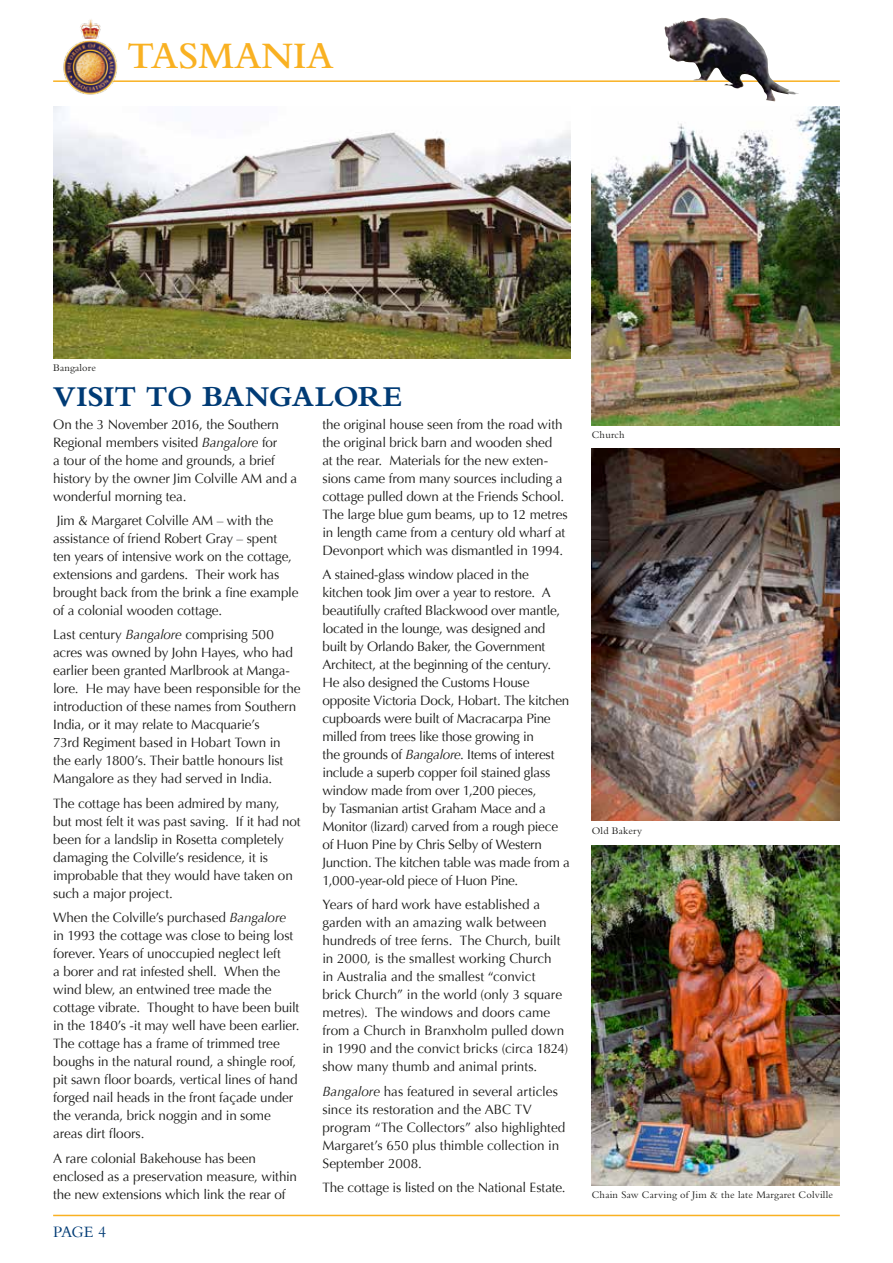
<style>
.page{position:relative;width:893px;height:1263px;background:#fff}
.page>*{position:absolute;margin:0;border:0;box-sizing:border-box;transform-origin:0 0}
.t1{font:600 39px "Bembo";letter-spacing:-.01em;color:#f9b122}
.t2{font:700 30px "Bembo";letter-spacing:-.01em;color:#003b75}
.t3{font:16.5px "Bembo";color:#003b75}
.t4{font:13.5px/18px "Optima";letter-spacing:-.015em;color:#1d1d1b}
.t5{font:10.5px "Bembo";letter-spacing:.02em;color:#1d1d1b}
.s1{font-style:italic}
</style>
<div class="page">
<hr style="left:53px;top:80px;width:787px;height:2px;background:#f9b122">
<hr style="left:53px;top:1215px;width:787px;height:1px;background:#f9b122">
<img style="left:61px;top:19px;width:59px;height:76px">
<img style="left:664px;top:17px;width:135px;height:84px">
<img style="left:592px;top:106px;width:248px;height:319px">
<img style="left:592px;top:449px;width:248px;height:372px">
<img style="left:592px;top:845px;width:248px;height:340px">
<img style="left:53px;top:106px;width:517px;height:252px">
<h1 class="t1" style="left:128px;top:34px;width:208px">TASMANIA</h1>
<p class="t5" style="left:53px;top:361px;width:44px">Bangalore</p>
<h2 class="t2" style="left:53px;top:380px;width:350px">VISIT TO BANGALORE</h2>
<p class="t4" style="left:53px;top:415px;width:246px">On the 3 November 2016, the Southern Regional members visited <span class="s1">Bangalore</span> for<br>a tour of the home and grounds, a brief history by the owner Jim Colville AM and a wonderful morning tea.</p>
<p class="t4" style="left:53px;top:512px;width:247px">Jim &amp; Margaret Colville AM – with the assistance of friend Robert Gray – spent<br>ten years of intensive work on the cottage, extensions and gardens. Their work has brought back from the brink a fine example of a colonial wooden cottage.</p>
<p class="t4" style="left:53px;top:626px;width:249px">Last century <span class="s1">Bangalore</span> comprising 500 acres was owned by John Hayes, who had earlier been granted Marlbrook at Manga&shy;lore. He may have been responsible for the introduction of these names from Southern India, or it may relate to Macquarie’s<br>73rd Regiment based in Hobart Town in the early 1800’s. Their battle honours list Mangalore as they had served in India.</p>
<p class="t4" style="left:53px;top:794px;width:249px">The cottage has been admired by many, but most felt it was past saving. If it had not been for a landslip in Rosetta completely damaging the Colville’s residence, it is improbable that they would have taken on such a major project.</p>
<p class="t4" style="left:53px;top:909px;width:248px">When the Colville’s purchased <span class="s1">Bangalore </span>in 1993 the cottage was close to being lost forever. Years of unoccupied neglect left<br>a borer and rat infested shell. When the wind blew, an entwined tree made the cottage vibrate. Thought to have been built in the 1840’s -it may well have been earlier.<br>The cottage has a frame of trimmed tree boughs in the natural round, a shingle roof, pit sawn floor boards, vertical lines of hand forged nail heads in the front façade under the veranda, brick noggin and in some areas dirt floors.</p>
<p class="t4" style="left:53px;top:1149px;width:245px">A rare colonial Bakehouse has been enclosed as a preservation measure, within the new extensions which link the rear of</p>
<p class="t4" style="left:322px;top:415px;width:247px">the original house seen from the road with the original brick barn and wooden shed<br>at the rear. Materials for the new exten&shy;sions came from many sources including a cottage pulled down at the Friends School.<br>The large blue gum beams, up to 12 metres in length came from a century old wharf at Devonport which was dismantled in 1994.</p>
<p class="t4" style="left:322px;top:565px;width:249px">A stained-glass window placed in the kitchen took Jim over a year to restore. A beautifully crafted Blackwood over mantle, located in the lounge, was designed and built by Orlando Baker, the Government Architect, at the beginning of the century.<br>He also designed the Customs House opposite Victoria Dock, Hobart. The kitchen cupboards were built of Macracarpa Pine milled from trees like those growing in<br>the grounds of <span class="s1">Bangalore</span>. Items of interest include a superb copper foil stained glass window made from over 1,200 pieces,<br>by Tasmanian artist Graham Mace and a Monitor (lizard) carved from a rough piece of Huon Pine by Chris Selby of Western Junction. The kitchen table was made from a 1,000-year-old piece of Huon Pine.</p>
<p class="t4" style="left:322px;top:896px;width:247px">Years of hard work have established a garden with an amazing walk between hundreds of tree ferns. The Church, built in 2000, is the smallest working Church<br>in Australia and the smallest “convict<br>brick Church” in the world (only 3 square metres). The windows and doors came from a Church in Branxholm pulled down in 1990 and the convict bricks (circa 1824) show many thumb and animal prints.</p>
<p class="t4" style="left:322px;top:1082px;width:244px"><span class="s1">Bangalore</span> has featured in several articles since its restoration and the ABC TV program “The Collectors” also highlighted Margaret’s 650 plus thimble collection in September 2008.</p>
<p class="t4" style="left:322px;top:1178px;width:245px">The cottage is listed on the National Estate.</p>
<p class="t3" style="left:53px;top:1223px;width:55px">PAGE 4</p>
<p class="t5" style="left:592px;top:429px;width:34px">Church</p>
<p class="t5" style="left:592px;top:825px;width:52px">Old Bakery</p>
<p class="t5" style="left:592px;top:1189px;width:243px">Chain Saw Carving of Jim &amp; the late Margaret Colville</p>
</div>
